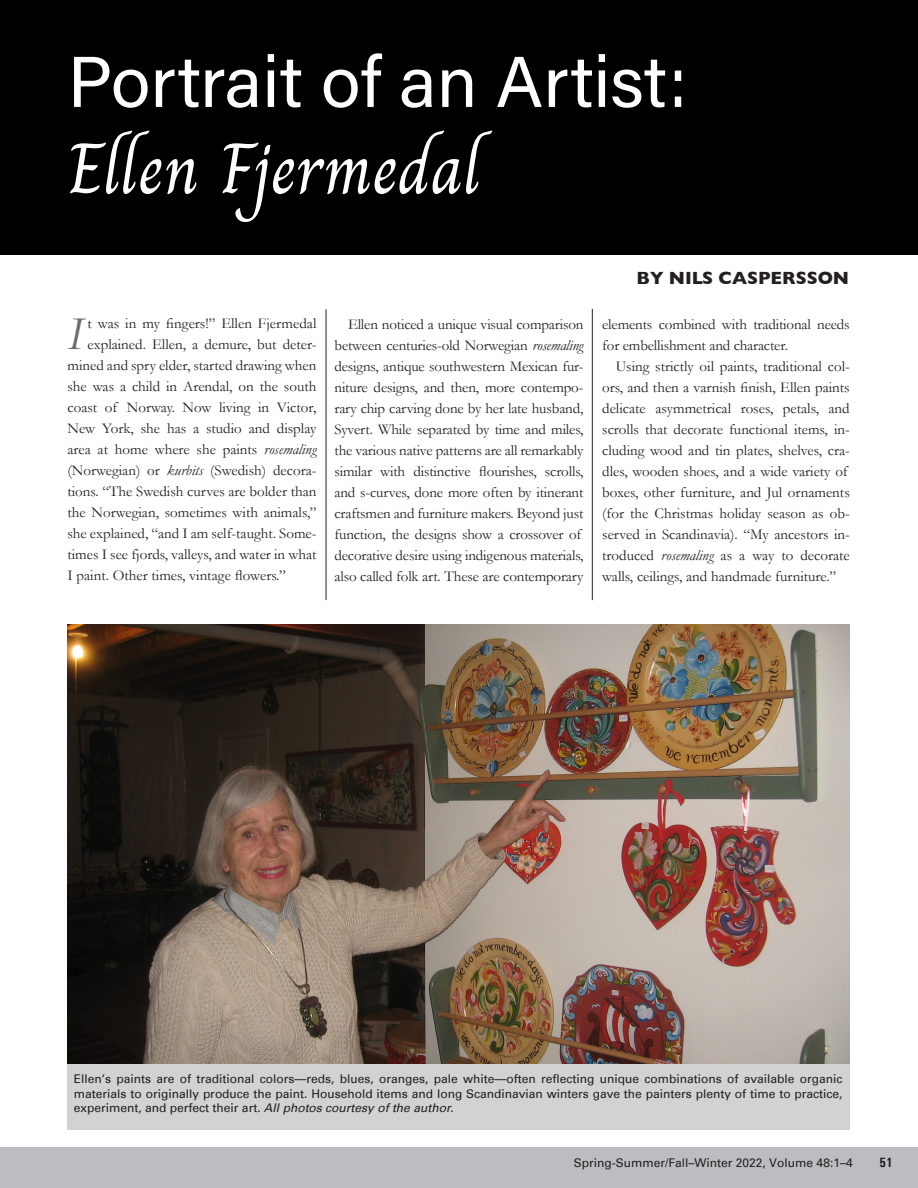
<style>
.page{position:relative;width:918px;height:1188px;background:#fff}
.page>*{position:absolute;margin:0;border:0;box-sizing:border-box;transform-origin:0 0}
.Voices_Body_Text{font:72px "Acumin Variable Concept";color:#fff}
.Voices_Body_Text-2{font:72px "Charm";color:#fff}
.Voices_Body_Text-3{font:italic 47.55px "Garamond";color:#6c6d70}
.Voices_Subhead{font:700 18px "Gill Sans";color:#231f20}
.Voices_Body_Text-4{font:15px/21px "Garamond";color:#231f20}
.t1{font:700 13.5px "Univers Condensed";color:#231f20}
.Voices_Caption{font:12px/14.4px "Univers";color:#231f20;text-align:justify}
.s1{font-style:italic}
</style>
<div class="page">
<div style="left:0;top:1148px;width:918px;height:40px;background:#bcbdc0"></div>
<div style="left:68px;top:1054px;width:782px;height:76px;background:#d1d2d4"></div>
<div style="left:0;top:0;width:918px;height:255px;background:#000"></div>
<img style="left:68px;top:625px;width:781px;height:439px">
<hr style="left:592px;top:309px;width:1px;height:291px;background:#231f20">
<hr style="left:326px;top:309px;width:1px;height:291px;background:#231f20">
<p class="Voices_Body_Text" style="left:68px;top:32px;width:621px">Portrait of an Artist:</p>
<p class="Voices_Body_Text-2" style="left:68px;top:126px;width:415px">Ellen Fjermedal</p>
<p class="Voices_Body_Text-3" style="left:68px;top:306px;width:17px">I</p>
<p class="Voices_Body_Text-4" style="left:88px;top:313px;width:230px">t was in my fingers!” Ellen Fjermedal</p>
<p class="Voices_Body_Text-4" style="left:88px;top:334px;width:230px">explained. Ellen, a demure, but deter-</p>
<p class="Voices_Body_Text-4" style="left:68px;top:355px;width:251px">mined and spry elder, started drawing when</p>
<p class="Voices_Body_Text-4" style="left:68px;top:376px;width:250px">she was a child in Arendal, on the south</p>
<p class="Voices_Body_Text-4" style="left:68px;top:397px;width:251px">coast of Norway. Now living in Victor,</p>
<p class="Voices_Body_Text-4" style="left:68px;top:418px;width:251px">New York, she has a studio and display</p>
<p class="Voices_Body_Text-4" style="left:68px;top:439px;width:251px">area at home where she paints <span class="s1">rosemaling</span></p>
<p class="Voices_Body_Text-4" style="left:68px;top:460px;width:251px">(Norwegian) or <span class="s1">kurbits</span> (Swedish) decora-</p>
<p class="Voices_Body_Text-4" style="left:68px;top:481px;width:250px">tions. “The Swedish curves are bolder than</p>
<p class="Voices_Body_Text-4" style="left:68px;top:502px;width:251px">the Norwegian, sometimes with animals,”</p>
<p class="Voices_Body_Text-4" style="left:68px;top:523px;width:251px">she explained, “and I am self-taught. Some-</p>
<p class="Voices_Body_Text-4" style="left:68px;top:544px;width:251px">times I see fjords, valleys, and water in what</p>
<p class="Voices_Body_Text-4" style="left:68px;top:565px;width:220px">I paint. Other times, vintage flowers.”</p>
<p class="Voices_Subhead" style="left:637px;top:263px;width:214px">BY NILS CASPERSSON</p>
<p class="Voices_Body_Text-4" style="left:334px;top:314px;width:251px;text-indent:14px">Ellen noticed a unique visual comparison between centuries-old Norwegian <span class="s1">rosemaling </span>designs, antique southwestern Mexican fur&shy;niture designs, and then, more contempo&shy;rary chip carving done by her late husband, Syvert. While separated by time and miles, the various native patterns are all remarkably similar with distinctive flourishes, scrolls, and s-curves, done more often by itinerant craftsmen and furniture makers. Beyond just function, the designs show a crossover of decorative desire using indigenous materials, also called folk art. These are contemporary</p>
<p class="Voices_Body_Text-4" style="left:602px;top:314px;width:249px">elements combined with traditional needs for embellishment and character.</p>
<p class="Voices_Body_Text-4" style="left:602px;top:356px;width:249px;text-indent:14px">Using strictly oil paints, traditional col&shy;ors, and then a varnish finish, Ellen paints delicate asymmetrical roses, petals, and scrolls that decorate functional items, in&shy;cluding wood and tin plates, shelves, cra&shy;dles, wooden shoes, and a wide variety of boxes, other furniture, and Jul ornaments (for the Christmas holiday season as ob&shy;served in Scandinavia). “My ancestors in&shy;troduced <span class="s1">rosemaling</span> as a way to decorate walls, ceilings, and handmade furniture.”</p>
<p class="Voices_Caption" style="left:74px;top:1072px;width:770px">Ellen’s paints are of traditional colors—reds, blues, oranges, pale white—often reflecting unique combinations of available organic materials to originally produce the paint. Household items and long Scandinavian winters gave the painters plenty of time to practice, experiment, and perfect their art. <span class="s1">All photos courtesy of the author</span>.</p>
<p class="Voices_Caption" style="left:574px;top:1156px;width:280px">Spring-Summer/Fall–Winter 2022, Volume 48:1–4</p>
<p class="t1" style="left:880px;top:1154px;width:14px">51</p>
</div>
